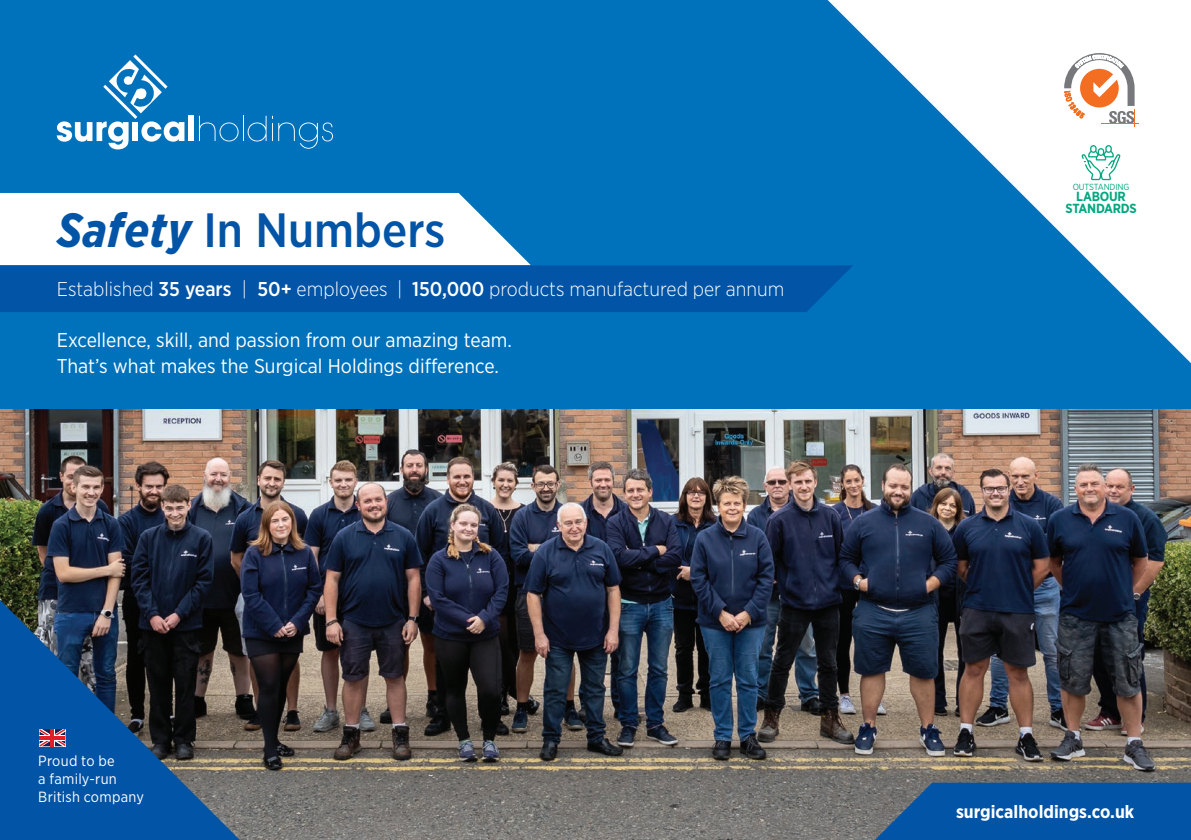
<style>
.page{position:relative;width:1191px;height:840px;background:#fff}
.page>*{position:absolute;margin:0;border:0;box-sizing:border-box;transform-origin:0 0}
.t1{font:500 48px "Gotham Narrow";color:#0154a6}
.t2{font:20px/26px "Gotham Narrow";color:#fff}
.t3{font:300 20px "Gotham Narrow";color:#fff}
.t4{font:700 18px "Gotham Narrow";color:#fff}
.t5{font:14.8px/17.8px "Gotham Narrow";letter-spacing:.015em;color:#fff}
.t6{font:700 13.2px/11.4px "Gotham Narrow";letter-spacing:-.02em;color:#00a77f;text-align:center}
.t7{font:8.8px "Gotham Narrow";letter-spacing:-.015em;color:#00a77f}
.s1{font-weight:700;font-style:italic}
.s2{font-weight:500}
</style>
<div class="page">
<div style="left:0;top:0;width:1191px;height:839px;background:#0072bc"></div>
<img style="left:0;top:409px;width:1191px;height:430px">
<svg style="left:827px;top:0;width:364px;height:363px"></svg>
<hr style="left:1101px;top:123px;width:38px;height:1px;background:#f36e21">
<svg style="left:1064px;top:53px;width:71px;height:73px;background:#e7c9b8"></svg>
<div style="left:0;top:193px;width:531px;height:72px;background:#fff"></div>
<div style="left:0;top:265px;width:853px;height:47px;background:#0154a6"></div>
<div style="left:189px;top:116px;width:5px;height:25px;background:#fff"></div>
<svg style="left:199px;top:116px;width:67px;height:25px"></svg>
<svg style="left:272px;top:116px;width:61px;height:33px"></svg>
<svg style="left:57px;top:54px;width:127px;height:95px"></svg>
<div style="left:1097px;top:148px;width:7px;height:8px;border:1px solid #00a77f;border-radius:3px"></div>
<div style="left:1090px;top:145px;width:6px;height:8px;border:1px solid #00a77f;border-radius:3px"></div>
<div style="left:1105px;top:145px;width:6px;height:8px;border:1px solid #00a77f;border-radius:3px"></div>
<svg style="left:1081px;top:150px;width:39px;height:31px"></svg>
<svg style="left:857px;top:782px;width:334px;height:57px;background:#12589e"></svg>
<svg style="left:0;top:599px;width:240px;height:240px;background:#1f4871"></svg>
<svg style="left:65px;top:728px;width:1px;height:18px"></svg>
<svg style="left:39px;top:728px;width:26px;height:18px"></svg>
<svg style="left:39px;top:734px;width:26px;height:6px"></svg>
<svg style="left:50px;top:728px;width:5px;height:18px"></svg>
<svg style="left:39px;top:735px;width:26px;height:4px"></svg>
<hr style="left:51px;top:728px;width:3px;height:18px;background:#df1f25">
<p class="t1" style="left:57px;top:200px;width:390px"><span class="s1">Safety</span> In Numbers</p>
<p class="t3" style="left:57px;top:276px;width:729px">Established <span class="s2">35 years</span> | <span class="s2">50+</span> employees | <span class="s2">150,000</span> products manufactured per annum</p>
<p class="t2" style="left:57px;top:327px;width:456px">Excellence, skill, and passion from our amazing team.<br>That’s what makes the Surgical Holdings difference.</p>
<p class="t5" style="left:38px;top:751px;width:107px">Proud to be<br>a family-run<br>British company</p>
<p class="t7" style="left:1072px;top:181px;width:58px">OUTSTANDING</p>
<p class="t6" style="left:1065px;top:190px;width:73px">LABOUR<br>STANDARDS</p>
<p class="t4" style="left:956px;top:799px;width:180px">surgicalholdings.co.uk</p>
</div>
